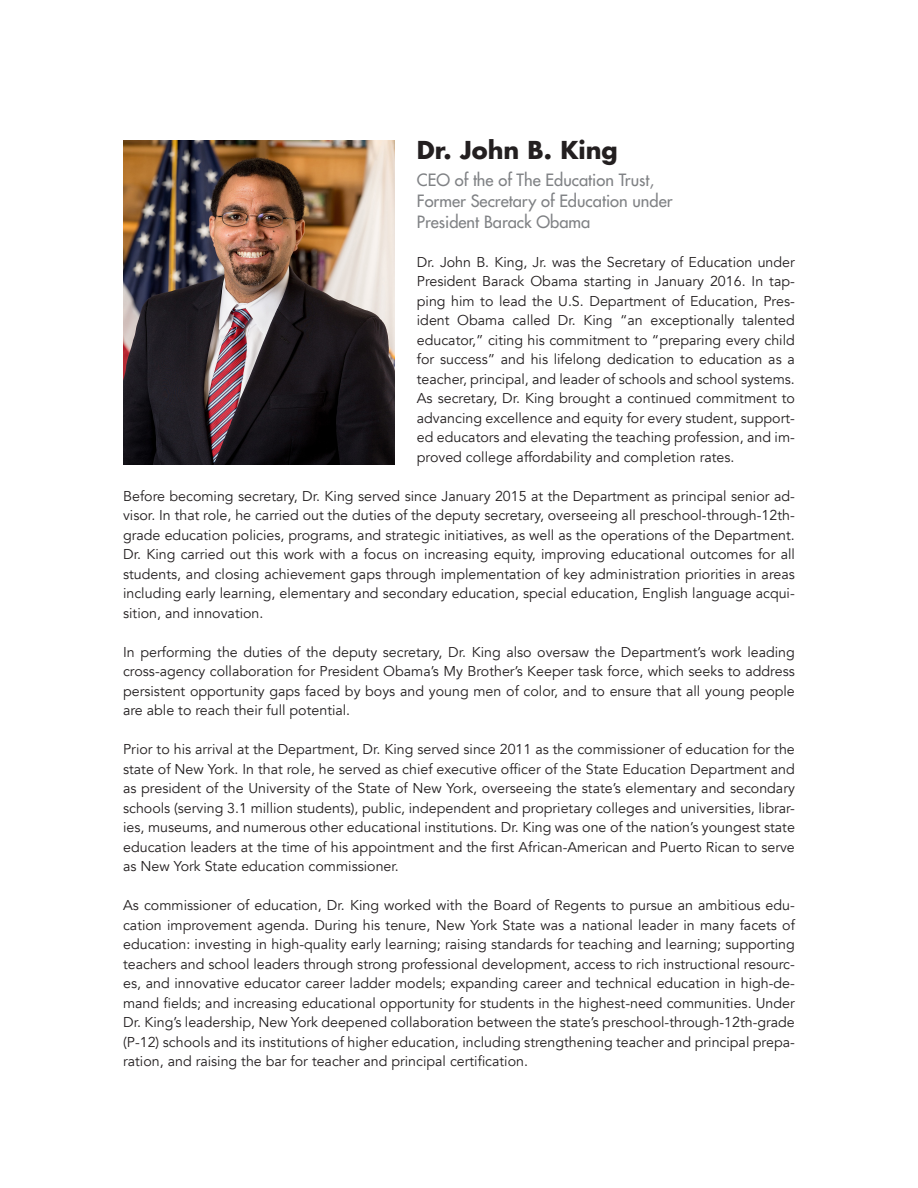
<style>
.page{position:relative;width:918px;height:1188px;background:#fff}
.page>*{position:absolute;margin:0;border:0;box-sizing:border-box;transform-origin:0 0}
.t1{font:700 24px "Futura";color:#231f20}
.t2{font:16.5px "Futura";color:#808285}
.t3{font:14.25px/19.5px "Avenir";color:#231f20;text-align:justify}
</style>
<div class="page">
<img style="left:123px;top:141px;width:271px;height:323px">
<p class="t1" style="left:417px;top:133px;width:203px">Dr. John B. King</p>
<p class="t2" style="left:417px;top:169px;width:239px">CEO of the of The Education Trust,</p>
<p class="t2" style="left:417px;top:190px;width:257px">Former Secretary of Education under</p>
<p class="t2" style="left:417px;top:211px;width:175px">President Barack Obama</p>
<p class="t3" style="left:417px;top:253px;width:380px">Dr. John B. King, Jr. was the Secretary of Education under President Barack Obama starting in January 2016. In tap&shy;ping him to lead the U.S. Department of Education, Pres&shy;ident Obama called Dr. King “an exceptionally talented educator,” citing his commitment to “preparing every child for success” and his lifelong dedication to education as a teacher, principal, and leader of schools and school systems.<br>As secretary, Dr. King brought a continued commitment to advancing excellence and equity for every student, support&shy;ed educators and elevating the teaching profession, and im&shy;proved college affordability and completion rates.</p>
<p class="t3" style="left:123px;top:487px;width:673px">Before becoming secretary, Dr. King served since January 2015 at the Department as principal senior ad&shy;visor. In that role, he carried out the duties of the deputy secretary, overseeing all preschool-through-12th&shy;grade education policies, programs, and strategic initiatives, as well as the operations of the Department.<br>Dr. King carried out this work with a focus on increasing equity, improving educational outcomes for all students, and closing achievement gaps through implementation of key administration priorities in areas including early learning, elementary and secondary education, special education, English language acqui&shy;sition, and innovation.</p>
<p class="t3" style="left:123px;top:643px;width:673px">In performing the duties of the deputy secretary, Dr. King also oversaw the Department’s work leading cross-agency collaboration for President Obama’s My Brother’s Keeper task force, which seeks to address persistent opportunity gaps faced by boys and young men of color, and to ensure that all young people are able to reach their full potential.</p>
<p class="t3" style="left:123px;top:740px;width:673px">Prior to his arrival at the Department, Dr. King served since 2011 as the commissioner of education for the state of New York. In that role, he served as chief executive officer of the State Education Department and as president of the University of the State of New York, overseeing the state’s elementary and secondary schools (serving 3.1 million students), public, independent and proprietary colleges and universities, librar&shy;ies, museums, and numerous other educational institutions. Dr. King was one of the nation’s youngest state education leaders at the time of his appointment and the first African-American and Puerto Rican to serve as New York State education commissioner.</p>
<p class="t3" style="left:123px;top:896px;width:673px">As commissioner of education, Dr. King worked with the Board of Regents to pursue an ambitious edu&shy;cation improvement agenda. During his tenure, New York State was a national leader in many facets of education: investing in high-quality early learning; raising standards for teaching and learning; supporting teachers and school leaders through strong professional development, access to rich instructional resourc&shy;es, and innovative educator career ladder models; expanding career and technical education in high-de&shy;mand fields; and increasing educational opportunity for students in the highest-need communities. Under Dr. King’s leadership, New York deepened collaboration between the state’s preschool-through-12th-grade (P-12) schools and its institutions of higher education, including strengthening teacher and principal prepa&shy;ration, and raising the bar for teacher and principal certification.</p>
</div>
